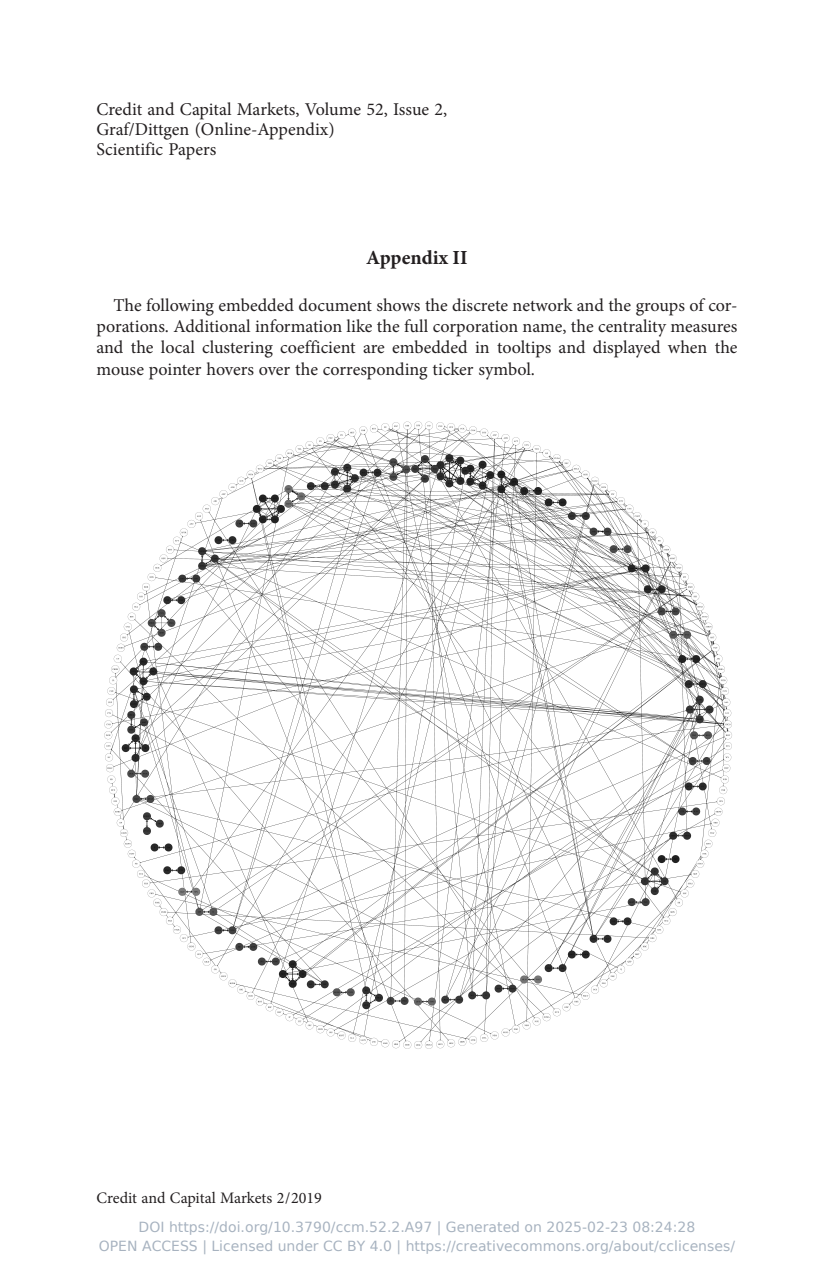
<style>
.page{position:relative;width:834px;height:1265px;background:#fff}
.page>*{position:absolute;margin:0;border:0;box-sizing:border-box;transform-origin:0 0}
.t1{font:700 20px "Minion Pro";color:#231f20}
.t2{font:18px/21.2px "Minion Pro";color:#231f20;text-align:justify}
.t3{font:16px "Minion Pro";color:#231f20}
.t4{font:14px "DejaVu Sans";color:rgb(36 64 97/.4)}
</style>
<div class="page">
<img style="left:104px;top:421px;width:628px;height:628px">
<p class="t2" style="left:96px;top:99px;width:352px;line-height:20px;text-align:left">Credit and Capital Markets, Volume 52, Issue 2,<br>Graf/Dittgen (Online-Appendix)<br>Scientific Papers</p>
<p class="t1" style="left:366px;top:244px;width:103px">Appendix II</p>
<p class="t2" style="left:96px;top:294px;width:642px;text-indent:17px">The following embedded document shows the discrete network and the groups of cor&shy;porations. Additional information like the full corporation name, the centrality measures and the local clustering coefficient are embedded in tooltips and displayed when the mouse pointer hovers over the corresponding ticker symbol.</p>
<p class="t3" style="left:96px;top:1186px;width:227px">Credit and Capital Markets 2/2019</p>
<p class="t4" style="left:139px;top:1219px;width:558px">DOI https://doi.org/10.3790/ccm.52.2.A97 | Generated on 2025-02-23 08:24:28</p>
<p class="t4" style="left:99px;top:1237px;width:637px">OPEN ACCESS | Licensed under CC BY 4.0 | https://creativecommons.org/about/cclicenses/</p>
</div>
